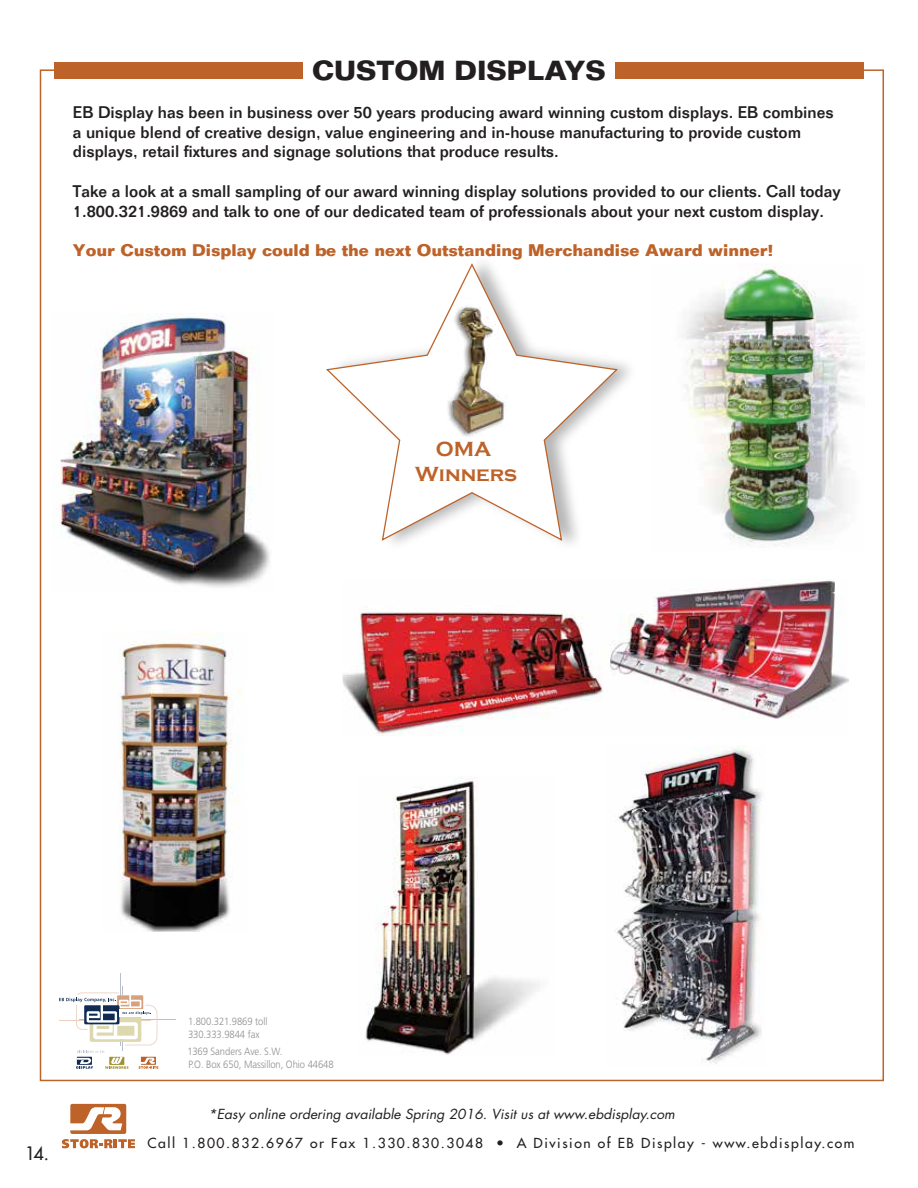
<style>
.page{position:relative;width:918px;height:1188px;background:#fff}
.page>*{position:absolute;margin:0;border:0;box-sizing:border-box;transform-origin:0 0}
.t1{font:700 27px "Folio Std";color:#231f20}
.t2{font:700 21px/25.2px "Copperplate Gothic";color:#bd6228;text-align:center}
.t3{font:500 18px "Futura Std";color:#231f20}
.t4{font:500 16.5px/19.8px "Folio Std";color:#231f20}
.t5{font:700 16.5px "Folio Std";color:#bd6228}
.t6{font:500 13.5px "Futura Std";letter-spacing:.11em;color:#231f20}
.t7{font:italic 13.5px "Futura Std";color:#231f20}
.t8{font:300 10.5px/13.5px "Frutiger";letter-spacing:-.005em;color:#918f90;scale:.9 1}
</style>
<div class="page">
<div style="left:54px;top:62px;width:249px;height:16px;background:#bd6228"></div>
<div style="left:615px;top:62px;width:249px;height:16px;background:#bd6228"></div>
<img style="left:39px;top:69px;width:845px;height:1013px">
<hr style="left:141px;top:1019px;width:35px;height:1px;background:#b7c0cb">
<svg style="left:59px;top:973px;width:99px;height:96px"></svg>
<svg style="left:62px;top:1104px;width:73px;height:44px"></svg>
<h1 class="t1" style="left:312px;top:53px;width:296px">CUSTOM DISPLAYS</h1>
<p class="t4" style="left:73px;top:102px;width:762px">EB Display has been in business over 50 years producing award winning custom displays. EB combines a unique blend of creative design, value engineering and in-house manufacturing to provide custom displays, retail fixtures and signage solutions that produce results.</p>
<p class="t4" style="left:73px;top:181px;width:769px">Take a look at a small sampling of our award winning display solutions provided to our clients. Call today<br>1.800.321.9869 and talk to one of our dedicated team of professionals about your next custom display.</p>
<p class="t5" style="left:73px;top:240px;width:702px">Your Custom Display could be the next Outstanding Merchandise Award winner!</p>
<p class="t2" style="left:415px;top:437px;width:104px">OMA<br>Winners</p>
<p class="t3" style="left:25px;top:1142px;width:25px">14.</p>
<p class="t8" style="left:188px;top:1014px;width:90px">1.800.321.9869 toll<br>330.333.9844 fax</p>
<p class="t8" style="left:187px;top:1044px;width:164px">1369 Sanders Ave. S.W.<br>P.O. Box 650, Massillon, Ohio 44648</p>
<p class="t7" style="left:209px;top:1105px;width:468px">*Easy online ordering available Spring 2016. Visit us at www.ebdisplay.com</p>
<p class="t6" style="left:147px;top:1135px;width:709px">Call 1.800.832.6967 or Fax 1.330.830.3048 • A Division of EB Display - www.ebdisplay.com</p>
</div>
